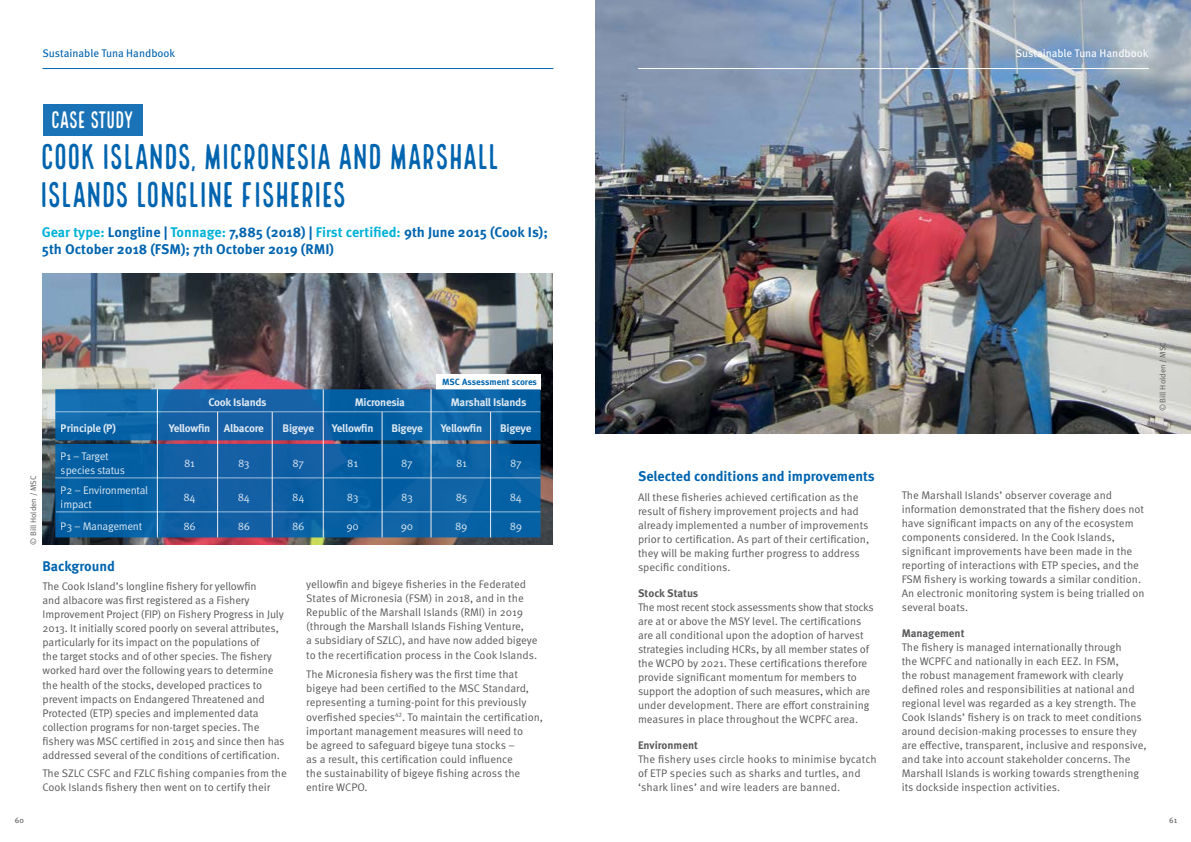
<style>
.page{position:relative;width:1191px;height:842px;background:#fff}
.page>*{position:absolute;margin:0;border:0;box-sizing:border-box;transform-origin:0 0}
.t1{font:35px/38px "Local Brewery Four";letter-spacing:-.035em;color:#0064af}
.t2{font:23.4px "Local Brewery Four";letter-spacing:-.055em;color:#fff}
.t3{font:700 14px/17.8px "Meta Pro";color:#0064af}
.t4{font:11px/14px "Meta Pro";letter-spacing:-.005em;color:#58595b}
.t5{font:700 11px "Meta Pro";letter-spacing:-.03em;color:#fff}
.t6{font:11px/14px "Meta Pro";letter-spacing:-.025em;color:#fff}
.t7{font:700 11px "Meta Pro";color:#58595b}
.t8{font:11px "Meta Pro";letter-spacing:-.005em;color:#0064af}
.t9{font:11px "Meta Pro";color:#fff}
.t10{font:700 9px "Meta Pro";letter-spacing:-.005em;color:#0064af}
.t11{font:8px "Meta Pro";letter-spacing:-.005em;color:#58595b}
.t12{font:8px "Meta Pro";color:#58595b}
.s1{color:#00b2d7}
</style>
<div class="page">
<img style="left:595px;top:0;width:596px;height:434px">
<img style="left:42px;top:273px;width:511px;height:272px">
<hr style="left:43px;top:68px;width:510px;height:1px;background:#0064af">
<hr style="left:638px;top:68px;width:510px;height:1px;background:#fff">
<div style="left:43px;top:104px;width:99px;height:32px;background:#1a73b7"></div>
<div style="left:435px;top:374px;width:105px;height:15px;background:#fff"></div>
<svg style="left:55px;top:389px;width:485px;height:148px;background:#1161a3"></svg>
<svg style="left:157px;top:389px;width:1px;height:55px"></svg>
<svg style="left:217px;top:412px;width:1px;height:32px"></svg>
<svg style="left:272px;top:412px;width:1px;height:32px"></svg>
<svg style="left:323px;top:389px;width:1px;height:55px"></svg>
<svg style="left:381px;top:412px;width:1px;height:32px"></svg>
<svg style="left:430px;top:389px;width:1px;height:55px"></svg>
<svg style="left:490px;top:412px;width:1px;height:32px"></svg>
<hr style="left:157px;top:444px;width:1px;height:34px;background:#fff">
<hr style="left:217px;top:444px;width:1px;height:34px;background:#fff">
<hr style="left:272px;top:444px;width:1px;height:34px;background:#fff">
<hr style="left:323px;top:444px;width:1px;height:34px;background:#fff">
<hr style="left:381px;top:444px;width:1px;height:34px;background:#fff">
<hr style="left:430px;top:444px;width:1px;height:34px;background:#fff">
<hr style="left:490px;top:444px;width:1px;height:34px;background:#fff">
<hr style="left:157px;top:478px;width:1px;height:34px;background:#fff">
<hr style="left:217px;top:478px;width:1px;height:34px;background:#fff">
<hr style="left:272px;top:478px;width:1px;height:34px;background:#fff">
<hr style="left:323px;top:478px;width:1px;height:34px;background:#fff">
<hr style="left:381px;top:478px;width:1px;height:34px;background:#fff">
<hr style="left:430px;top:478px;width:1px;height:34px;background:#fff">
<hr style="left:490px;top:478px;width:1px;height:34px;background:#fff">
<svg style="left:157px;top:513px;width:1px;height:24px"></svg>
<svg style="left:217px;top:513px;width:1px;height:24px"></svg>
<svg style="left:272px;top:513px;width:1px;height:24px"></svg>
<svg style="left:323px;top:513px;width:1px;height:24px"></svg>
<svg style="left:381px;top:513px;width:1px;height:24px"></svg>
<svg style="left:430px;top:513px;width:1px;height:24px"></svg>
<svg style="left:490px;top:513px;width:1px;height:24px"></svg>
<hr style="left:56px;top:411px;width:484px;height:1px;background:#fff">
<hr style="left:55px;top:478px;width:485px;height:1px;background:#fff">
<hr style="left:56px;top:512px;width:484px;height:1px;background:#fff">
<p class="t8" style="left:43px;top:46px;width:134px">Sustainable Tuna Handbook</p>
<p class="t9" style="left:1015px;top:46px;width:134px">Sustainable Tuna Handbook</p>
<h2 class="t2" style="left:51px;top:107px;width:85px">CASE STUDY</h2>
<h1 class="t1" style="left:40px;top:141px;width:461px">COOK ISLANDS, MICRONESIA AND MARSHALL<br>ISLANDS LONGLINE FISHERIES</h1>
<p class="t3" style="left:42px;top:223px;width:507px"><span class="s1">Gear type:</span> Longline | <span class="s1">Tonnage:</span> 7,885 (2018) | <span class="s1">First certified:</span> 9th June 2015 (Cook Is);<br>5th October 2018 (FSM); 7th October 2019 (RMI)</p>
<p class="t10" style="left:442px;top:376px;width:96px">MSC Assessment scores</p>
<p class="t11" style="left:28px;top:545px;width:71px;rotate:-90deg">© Bill Holden / MSC</p>
<p class="t5" style="left:208px;top:396px;width:60px">Cook Islands</p>
<p class="t5" style="left:355px;top:396px;width:52px">Micronesia</p>
<p class="t5" style="left:451px;top:396px;width:77px">Marshall Islands</p>
<p class="t5" style="left:61px;top:421px;width:57px">Principle (P)</p>
<p class="t5" style="left:169px;top:421px;width:97px">Yellowfin Albacore</p>
<p class="t5" style="left:282px;top:421px;width:33px">Bigeye</p>
<p class="t5" style="left:332px;top:421px;width:43px">Yellowfin</p>
<p class="t5" style="left:391px;top:421px;width:33px">Bigeye</p>
<p class="t5" style="left:441px;top:421px;width:43px">Yellowfin</p>
<p class="t5" style="left:500px;top:421px;width:33px">Bigeye</p>
<p class="t6" style="left:61px;top:449px;width:66px">P1 – Target species status</p>
<p class="t6" style="left:184px;top:456px;width:12px">81</p>
<p class="t6" style="left:238px;top:456px;width:13px">83</p>
<p class="t6" style="left:292px;top:456px;width:13px">87</p>
<p class="t6" style="left:347px;top:456px;width:12px">81</p>
<p class="t6" style="left:401px;top:456px;width:13px">87</p>
<p class="t6" style="left:456px;top:456px;width:12px">81</p>
<p class="t6" style="left:510px;top:456px;width:13px">87</p>
<p class="t6" style="left:61px;top:483px;width:89px">P2 – Environmental impact</p>
<p class="t6" style="left:183px;top:490px;width:14px">84</p>
<p class="t6" style="left:238px;top:490px;width:14px">84</p>
<p class="t6" style="left:292px;top:490px;width:14px">84</p>
<p class="t6" style="left:347px;top:490px;width:13px">83</p>
<p class="t6" style="left:401px;top:490px;width:13px">83</p>
<p class="t6" style="left:456px;top:490px;width:13px">85</p>
<p class="t6" style="left:510px;top:490px;width:14px">84</p>
<p class="t6" style="left:61px;top:520px;width:83px">P3 – Management</p>
<p class="t6" style="left:183px;top:520px;width:14px">86</p>
<p class="t6" style="left:238px;top:520px;width:14px">86</p>
<p class="t6" style="left:292px;top:520px;width:14px">86</p>
<p class="t6" style="left:346px;top:520px;width:14px">90</p>
<p class="t6" style="left:401px;top:520px;width:14px">90</p>
<p class="t6" style="left:455px;top:520px;width:14px">89</p>
<p class="t6" style="left:509px;top:520px;width:14px">89</p>
<p class="t3" style="left:43px;top:557px;width:74px">Background</p>
<p class="t4" style="left:43px;top:580px;width:243px">The Cook Island’s longline fishery for yellowfin<br>and albacore was first registered as a Fishery Improvement Project (FIP) on Fishery Progress in July 2013. It initially scored poorly on several attributes, particularly for its impact on the populations of<br>the target stocks and of other species. The fishery worked hard over the following years to determine the health of the stocks, developed practices to prevent impacts on Endangered Threatened and Protected (ETP) species and implemented data collection programs for non-target species. The fishery was MSC certified in 2015 and since then has addressed several of the conditions of certification.</p>
<p class="t4" style="left:43px;top:766px;width:246px">The SZLC CSFC and FZLC fishing companies from the<br>Cook Islands fishery then went on to certify their</p>
<p class="t4" style="left:306px;top:577px;width:233px">yellowfin and bigeye fisheries in the Federated States of Micronesia (FSM) in 2018, and in the Republic of the Marshall Islands (RMI) in 2019 (through the Marshall Islands Fishing Venture,<br>a subsidiary of SZLC), and have now added bigeye to the recertification process in the Cook Islands.</p>
<p class="t4" style="left:306px;top:668px;width:238px">The Micronesia fishery was the first time that bigeye had been certified to the MSC Standard, representing a turning-point for this previously overfished species<sup>42</sup>. To maintain the certification, important management measures will need to<br>be agreed to safeguard bigeye tuna stocks –<br>as a result, this certification could influence<br>the sustainability of bigeye fishing across the entire WCPO.</p>
<p class="t3" style="left:638px;top:468px;width:238px">Selected conditions and improvements</p>
<p class="t4" style="left:638px;top:490px;width:233px">All these fisheries achieved certification as the result of fishery improvement projects and had already implemented a number of improvements prior to certification. As part of their certification, they will be making further progress to address specific conditions.</p>
<p class="t7" style="left:638px;top:586px;width:62px">Stock Status</p>
<p class="t4" style="left:638px;top:600px;width:237px">The most recent stock assessments show that stocks are at or above the MSY level. The certifications are all conditional upon the adoption of harvest strategies including HCRs, by all member states of the WCPO by 2021. These certifications therefore provide significant momentum for members to support the adoption of such measures, which are under development. There are effort constraining measures in place throughout the WCPFC area.</p>
<p class="t7" style="left:638px;top:738px;width:62px">Environment</p>
<p class="t4" style="left:638px;top:752px;width:240px">The fishery uses circle hooks to minimise bycatch of ETP species such as sharks and turtles, and ‘shark lines’ and wire leaders are banned.</p>
<p class="t11" style="left:1157px;top:411px;width:71px;rotate:-90deg">© Bill Holden / MSC</p>
<p class="t4" style="left:901px;top:488px;width:244px">The Marshall Islands’ observer coverage and information demonstrated that the fishery does not have significant impacts on any of the ecosystem components considered. In the Cook Islands, significant improvements have been made in the reporting of interactions with ETP species, and the FSM fishery is working towards a similar condition.<br>An electronic monitoring system is being trialled on several boats.</p>
<p class="t7" style="left:901px;top:626px;width:64px">Management</p>
<p class="t4" style="left:901px;top:640px;width:246px">The fishery is managed internationally through<br>the WCPFC and nationally in each EEZ. In FSM,<br>the robust management framework with clearly defined roles and responsibilities at national and regional level was regarded as a key strength. The Cook Islands’ fishery is on track to meet conditions around decision-making processes to ensure they are effective, transparent, inclusive and responsive, and take into account stakeholder concerns. The Marshall Islands is working towards strengthening its dockside inspection activities.</p>
<p class="t12" style="left:15px;top:815px;width:11px">60</p>
<p class="t12" style="left:1169px;top:815px;width:9px">61</p>
</div>
